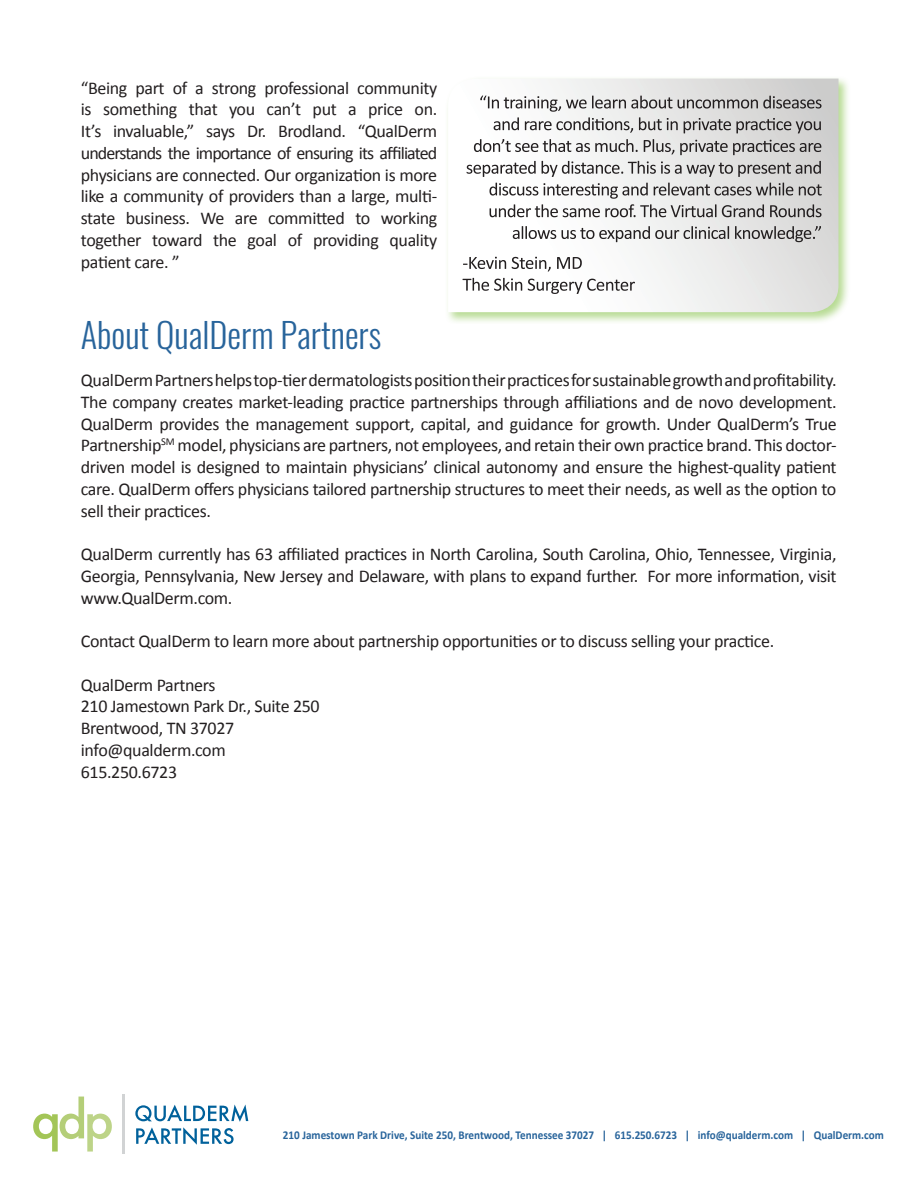
<style>
.page{position:relative;width:918px;height:1188px;background:#fff}
.page>*{position:absolute;margin:0;border:0;box-sizing:border-box;transform-origin:0 0}
.t1{font:300 34.5px "Oswald";color:#28649b}
.t2{font:18px/21.8px "Calibri";letter-spacing:-.02em;color:#231f20;text-align:justify}
.t3{font:700 12px "Calibri";color:#28649b;scale:.93 1}
</style>
<div class="page">
<svg style="left:135px;top:1104px;width:113px;height:41px"></svg>
<svg style="left:33px;top:1097px;width:79px;height:55px"></svg>
<hr style="left:122px;top:1094px;width:3px;height:60px;background:#d1d3d4">
<div style="left:445px;top:75px;width:406px;height:249px;background:#9c6;opacity:.7"></div>
<svg style="left:448px;top:79px;width:391px;height:233px"></svg>
<svg style="left:463px;top:278px;width:172px;height:16px"></svg>
<svg style="left:463px;top:257px;width:119px;height:15px"></svg>
<svg style="left:513px;top:226px;width:308px;height:16px"></svg>
<svg style="left:489px;top:183px;width:333px;height:34px"></svg>
<svg style="left:467px;top:161px;width:354px;height:16px"></svg>
<svg style="left:474px;top:139px;width:347px;height:16px"></svg>
<svg style="left:480px;top:96px;width:342px;height:37px"></svg>
<p class="t2" style="left:81px;top:76px;width:358px">“Being part of a strong professional community is something that you can’t put a price on.<br>It’s invaluable,” says Dr. Brodland. “QualDerm understands the importance of ensuring its affiliated physicians are connected. Our organization is more like a community of providers than a large, multi&shy;state business. We are committed to working together toward the goal of providing quality patient care. ”</p>
<p class="t1" style="left:81px;top:312px;width:302px">About QualDerm Partners</p>
<p class="t2" style="left:81px;top:368px;width:757px">QualDerm Partners helps top-tier dermatologists position their practices for sustainable growth and profitability.<br>The company creates market-leading practice partnerships through affiliations and de novo development.<br>QualDerm provides the management support, capital, and guidance for growth. Under QualDerm’s True Partnership<sup>SM</sup> model, physicians are partners, not employees, and retain their own practice brand. This doctor&shy;driven model is designed to maintain physicians’ clinical autonomy and ensure the highest-quality patient care. QualDerm offers physicians tailored partnership structures to meet their needs, as well as the option to sell their practices.</p>
<p class="t2" style="left:81px;top:542px;width:757px">QualDerm currently has 63 affiliated practices in North Carolina, South Carolina, Ohio, Tennessee, Virginia, Georgia, Pennsylvania, New Jersey and Delaware, with plans to expand further. For more information, visit www.QualDerm.com.</p>
<p class="t2" style="left:81px;top:629px;width:695px">Contact QualDerm to learn more about partnership opportunities or to discuss selling your practice.</p>
<p class="t2" style="left:81px;top:673px;width:136px">QualDerm Partners</p>
<p class="t2" style="left:81px;top:695px;width:240px">210 Jamestown Park Dr., Suite 250</p>
<p class="t2" style="left:81px;top:716px;width:155px">Brentwood, TN 37027</p>
<p class="t2" style="left:81px;top:738px;width:146px">info@qualderm.com</p>
<p class="t2" style="left:81px;top:760px;width:98px">615.250.6723</p>
<p class="t3" style="left:283px;top:1128px;width:648px">210 Jamestown Park Drive, Suite 250, Brentwood, Tennessee 37027 | 615.250.6723 | info@qualderm.com | QualDerm.com</p>
</div>
